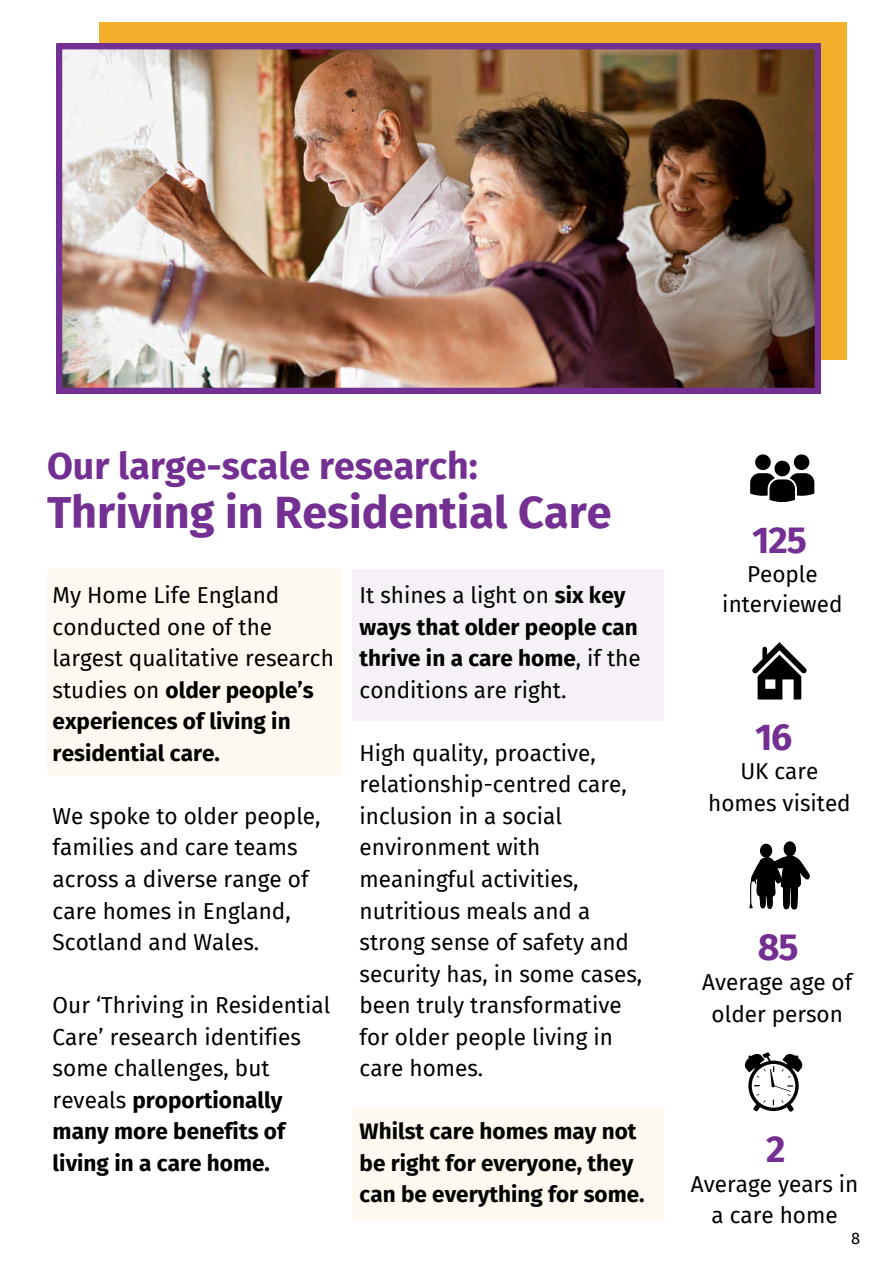
<style>
.page{position:relative;width:894px;height:1264px;background:#fff}
.page>*{position:absolute;margin:0;border:0;box-sizing:border-box;transform-origin:0 0}
.t1{font:700 45px "Fira Sans";color:#742f92}
.t2{font:700 37.5px "Fira Sans";color:#742f92}
.t3{font:22.5px/31.5px "Fira Sans";color:#000001}
.t4{font:22.5px/31.5px "Fira Sans";color:#000;text-align:center}
.t5{font:700 22.5px/31.5px "Fira Sans";color:#000}
.t6{font:16.5px "Fira Sans";color:#000}
.s1{font-weight:700}
.s2{font-weight:400}
</style>
<div class="page">
<div style="left:352px;top:1107px;width:311px;height:113px;background:#fef9f0"></div>
<svg style="left:750px;top:454px;width:64px;height:48px"></svg>
<svg style="left:749px;top:841px;width:60px;height:69px"></svg>
<svg style="left:752px;top:642px;width:54px;height:57px"></svg>
<svg style="left:744px;top:1052px;width:59px;height:59px"></svg>
<div style="left:47px;top:569px;width:294px;height:205px;background:#fef9f0"></div>
<div style="left:352px;top:569px;width:311px;height:152px;background:#f5f1f7"></div>
<div style="left:99px;top:22px;width:747px;height:338px;background:#f2b02c"></div>
<img style="left:57px;top:44px;width:762px;height:349px">
<p class="t2" style="left:47px;top:443px;width:432px">Our large-scale research:</p>
<h2 class="t1" style="left:47px;top:486px;width:566px">Thriving in Residential Care</h2>
<p class="t3" style="left:53px;top:580px;width:283px">My Home Life England conducted one of the largest qualitative research studies on <span class="s1">older people’s experiences of living in residential care.</span></p>
<p class="t3" style="left:53px;top:800px;width:269px">We spoke to older people, families and care teams across a diverse range of care homes in England,<br>Scotland and Wales.</p>
<p class="t3" style="left:53px;top:989px;width:279px">Our ‘Thriving in Residential<br>Care’ research identifies some challenges, but reveals <span class="s1">proportionally many more benefits of living in a care home.</span></p>
<p class="t5" style="left:359px;top:580px;width:282px"><span class="s2">It shines a light on</span> six key ways that older people can thrive in a care home<span class="s2">, if the conditions are right.</span></p>
<p class="t4" style="left:359px;top:737px;width:284px;text-align:left">High quality, proactive, relationship-centred care, inclusion in a social environment with meaningful activities, nutritious meals and a strong sense of safety and security has, in some cases, been truly transformative for older people living in care homes.</p>
<p class="t5" style="left:359px;top:1115px;width:286px">Whilst care homes may not be right for everyone, they can be everything for some.</p>
<p class="t2" style="left:752px;top:518px;width:56px">125</p>
<h1 class="t4" style="left:746px;top:558px;width:72px">People</h1>
<p class="t4" style="left:722px;top:589px;width:122px">interviewed</p>
<h2 class="t2" style="left:754px;top:714px;width:39px">16</h2>
<p class="t4" style="left:708px;top:756px;width:144px">UK care homes visited</p>
<p class="t2" style="left:757px;top:925px;width:42px">85</p>
<p class="t4" style="left:702px;top:967px;width:151px">Average age of older person</p>
<p class="t2" style="left:766px;top:1127px;width:21px">2</p>
<p class="t4" style="left:690px;top:1168px;width:169px">Average years in a care home</p>
<p class="t6" style="left:850px;top:1228px;width:11px">8</p>
</div>
